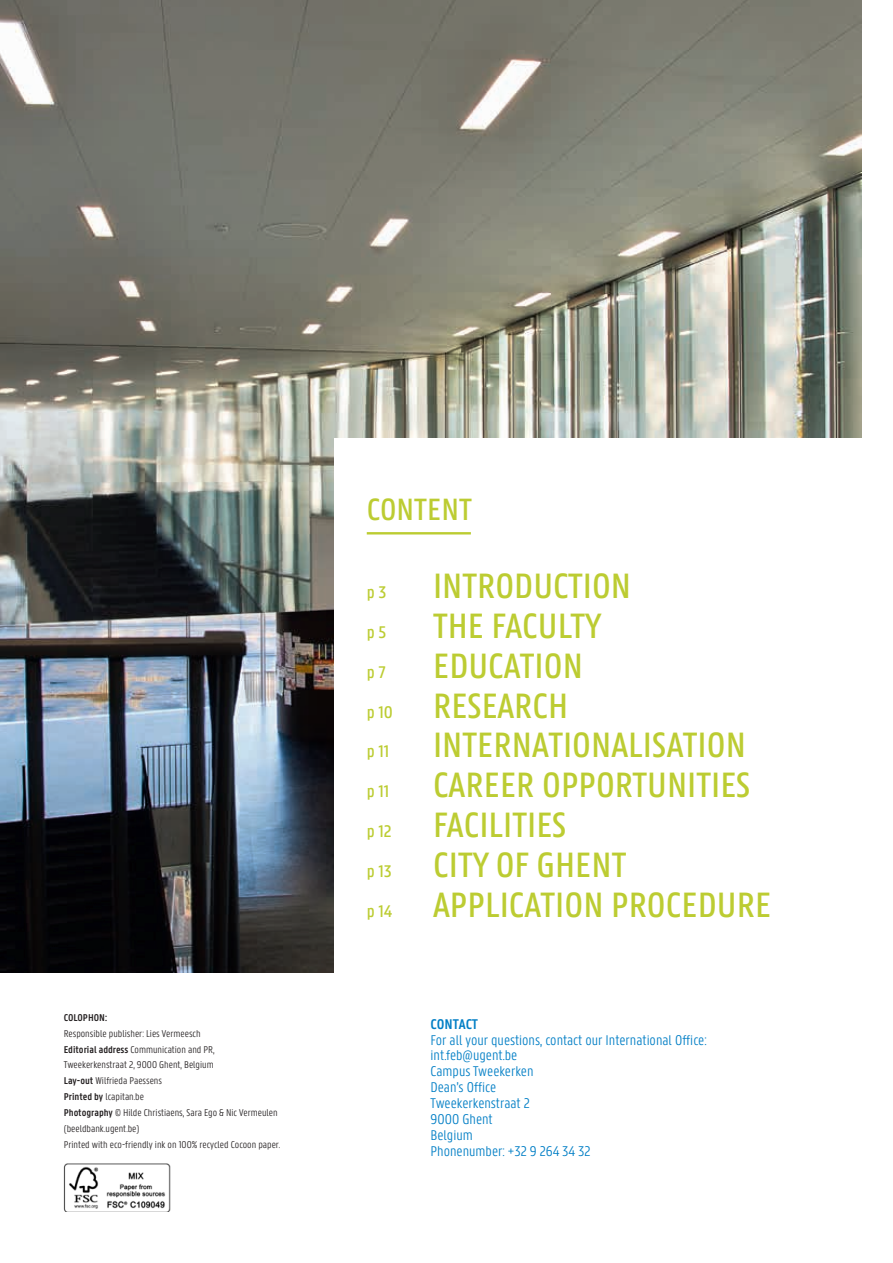
<style>
.page{position:relative;width:893px;height:1263px;background:#fff}
.page>*{position:absolute;margin:0;border:0;box-sizing:border-box;transform-origin:0 0}
.t1{font:500 37.5px/39.9px "Panno Text";color:#bccc32}
.t2{font:500 32.85px "Panno Text";color:#bccc32}
.t3{font:500 18px "Panno Text";color:#bccc32}
.t4{font:300 15px/15.9px "U Gent Panno Text";color:#007ec5}
.t5{font:600 15px "U Gent Panno Text";letter-spacing:-.005em;color:#007ec5}
.t6{font:300 10.5px/15.9px "U Gent Panno Text";color:#231f20}
.t7{font:600 10.5px "U Gent Panno Text";color:#231f20}
.s1{font-weight:600}
.s2{font-size:18px}
</style>
<div class="page">
<img style="left:0;top:0;width:861px;height:973px">
<div style="left:335px;top:438px;width:558px;height:543px;background:#fff"></div>
<img style="left:64px;top:1163px;width:107px;height:49px">
<hr style="left:367px;top:532px;width:104px;height:2px;background:#bccc32">
<p class="t7" style="left:64px;top:1011px;width:45px">COLOPHON:</p>
<p class="t6" style="left:64px;top:1025px;width:218px">Responsible publisher: Lies Vermeesch<br><span class="s1">Editorial address</span> Communication and PR, Tweekerkenstraat 2, 9000 Ghent, Belgium<br><span class="s1">Lay-out</span> Wilfrieda Paessens<br><span class="s1">Printed by</span> lcapitan.be<br><span class="s1">Photography</span> © Hilde Christiaens, Sara Ego &amp; Nic Vermeulen (beeldbank.ugent.be)<br>Printed with eco-friendly ink on 100% recycled Cocoon paper.</p>
<h2 class="t2" style="left:367px;top:491px;width:107px">CONTENT</h2>
<h1 class="t1" style="left:367px;top:566px;width:266px"><span class="s2">p 3</span> INTRODUCTION <span class="s2">p 5</span> THE FACULTY</h1>
<h3 class="t3" style="left:367px;top:662px;width:21px">p 7</h3>
<h1 class="t1" style="left:367px;top:646px;width:406px;text-indent:66px">EDUCATION<br><span class="s2">p 10</span> RESEARCH<br><span class="s2">p 11</span> INTERNATIONALISATION<br><span class="s2">p 11</span> CAREER OPPORTUNITIES<br><span class="s2">p 12</span> FACILITIES<br><span class="s2">p 13</span> CITY OF GHENT<br><span class="s2">p 14</span> APPLICATION PROCEDURE</h1>
<h3 class="t5" style="left:431px;top:1015px;width:49px">CONTACT</h3>
<h3 class="t4" style="left:431px;top:1032px;width:278px">For all your questions, contact our International Office: int.feb@ugent.be<br>Campus Tweekerken<br>Dean’s Office<br>Tweekerkenstraat 2<br>9000 Ghent<br>Belgium<br>Phonenumber: +32 9 264 34 32</h3>
</div>
